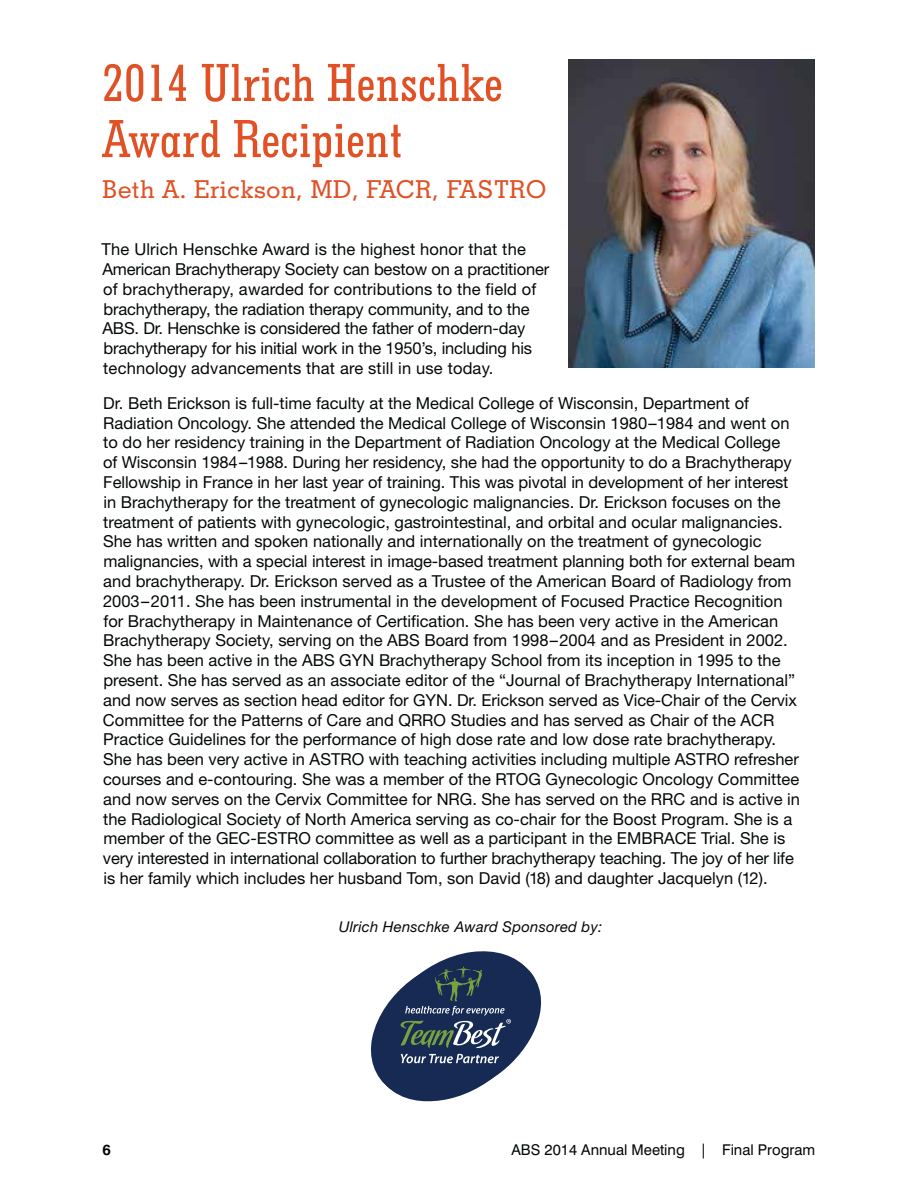
<style>
.page{position:relative;width:918px;height:1188px;background:#fff}
.page>*{position:absolute;margin:0;border:0;box-sizing:border-box;transform-origin:0 0}
.t1{font:500 condensed 54.45px/56.1px "Geometric Slab 703 BT";letter-spacing:.01em;color:#e05125}
.t2{font:500 24.75px "Geometric Slab 703 BT";letter-spacing:.03em;color:#e05125}
.t3{font:16.5px/19.8px "Helvetica Neue LT Std";color:#040809}
.t4{font:14.85px "Swiss 721 BT";color:#040809}
.t5{font:italic 14.85px "Helvetica Neue LT Std";letter-spacing:.015em;color:#040809}
.t6{font:700 14.85px "Swiss 721 BT";color:#040809}
</style>
<div class="page">
<svg style="left:371px;top:951px;width:170px;height:150px"></svg>
<img style="left:568px;top:59px;width:247px;height:309px">
<h1 class="t1" style="left:101px;top:54px;width:403px">2014 Ulrich Henschke<br>Award Recipient</h1>
<h2 class="t2" style="left:102px;top:181px;width:445px">Beth A. Erickson, MD, FACR, FASTRO</h2>
<p class="t3" style="left:102px;top:241px;width:449px">The Ulrich Henschke Award is the highest honor that the American Brachytherapy Society can bestow on a practitioner of brachytherapy, awarded for contributions to the field of brachytherapy, the radiation therapy community, and to the ABS. Dr. Henschke is considered the father of modern-day brachytherapy for his initial work in the 1950’s, including his technology advancements that are still in use today.</p>
<p class="t3" style="left:103px;top:394px;width:699px">Dr. Beth Erickson is full-time faculty at the Medical College of Wisconsin, Department of Radiation Oncology. She attended the Medical College of Wisconsin 1980–1984 and went on to do her residency training in the Department of Radiation Oncology at the Medical College<br>of Wisconsin 1984–1988. During her residency, she had the opportunity to do a Brachytherapy Fellowship in France in her last year of training. This was pivotal in development of her interest in Brachytherapy for the treatment of gynecologic malignancies. Dr. Erickson focuses on the treatment of patients with gynecologic, gastrointestinal, and orbital and ocular malignancies.<br>She has written and spoken nationally and internationally on the treatment of gynecologic malignancies, with a special interest in image-based treatment planning both for external beam and brachytherapy. Dr. Erickson served as a Trustee of the American Board of Radiology from 2003–2011. She has been instrumental in the development of Focused Practice Recognition for Brachytherapy in Maintenance of Certification. She has been very active in the American Brachytherapy Society, serving on the ABS Board from 1998–2004 and as President in 2002.<br>She has been active in the ABS GYN Brachytherapy School from its inception in 1995 to the present. She has served as an associate editor of the “Journal of Brachytherapy International” and now serves as section head editor for GYN. Dr. Erickson served as Vice-Chair of the Cervix Committee for the Patterns of Care and QRRO Studies and has served as Chair of the ACR Practice Guidelines for the performance of high dose rate and low dose rate brachytherapy.<br>She has been very active in ASTRO with teaching activities including multiple ASTRO refresher courses and e-contouring. She was a member of the RTOG Gynecologic Oncology Committee and now serves on the Cervix Committee for NRG. She has served on the RRC and is active in the Radiological Society of North America serving as co-chair for the Boost Program. She is a member of the GEC-ESTRO committee as well as a participant in the EMBRACE Trial. She is very interested in international collaboration to further brachytherapy teaching. The joy of her life is her family which includes her husband Tom, son David (18) and daughter Jacquelyn (12).</p>
<p class="t5" style="left:339px;top:918px;width:265px">Ulrich Henschke Award Sponsored by:</p>
<p class="t6" style="left:103px;top:1141px;width:10px">6</p>
<p class="t4" style="left:511px;top:1142px;width:305px">ABS 2014 Annual Meeting | Final Program</p>
</div>
